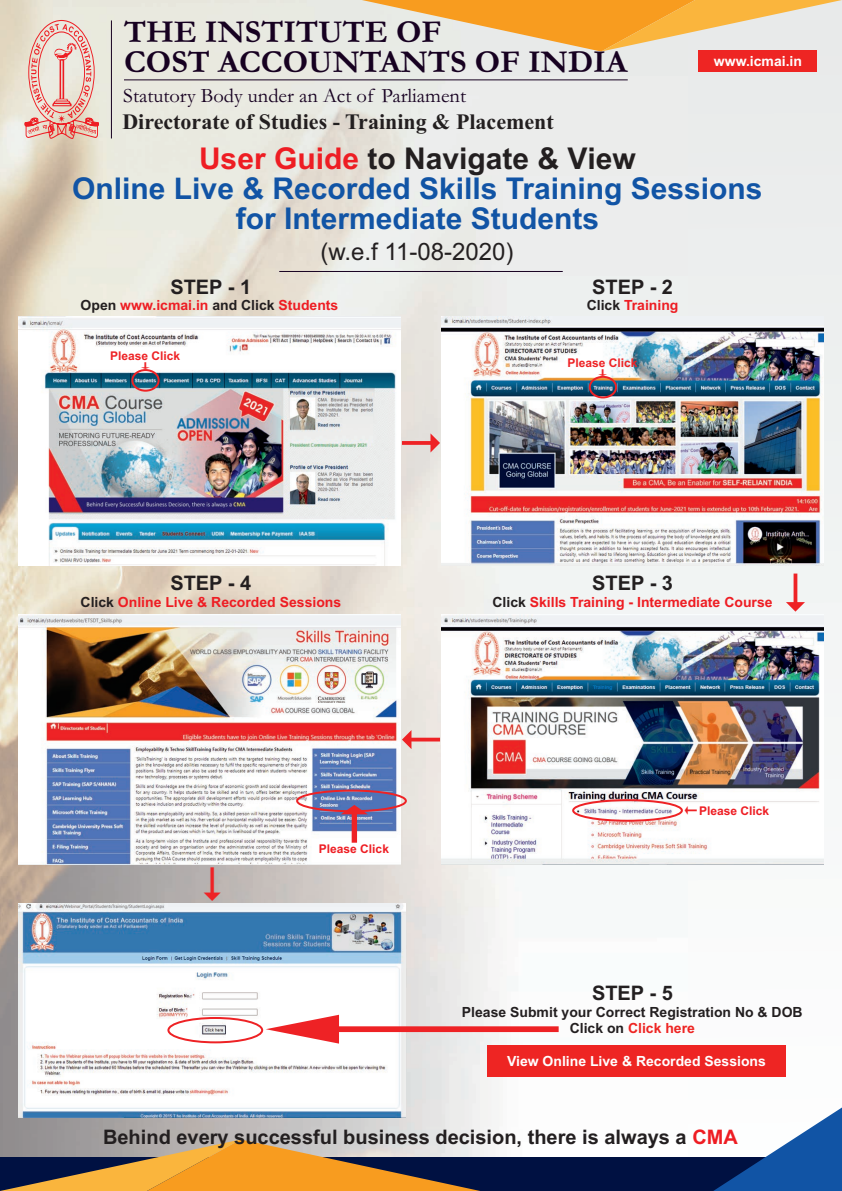
<style>
.page{position:relative;width:842px;height:1191px;background:#fff}
.page>*{position:absolute;margin:0;border:0;box-sizing:border-box;transform-origin:0 0}
.t1{font:700 32.2px/30px "Garamond";color:#170121}
.t2{font:700 30px/30px "Arial";color:#1154a5;text-align:center}
.t3{font:24px "Arial";color:#231f20}
.t4{font:700 22px "Times New Roman";color:#231f20}
.t5{font:20.5px "Garamond";color:#170121}
.t6{font:700 20px "Arial";color:#231f20}
.t7{font:700 14px "Arial";color:#ee1d23}
.t8{font:700 14px/15.6px "Arial";color:#231f20;text-align:center}
.t9{font:700 14px "Arial";color:#fff}
.t10{font:700 12px "Arial";color:#ee2225}
.t11{font:700 12px "Arial";color:#ee1d23}
.s1{color:#ee1d23}
.s2{color:#231f20}
.s3{color:#ee2523}
</style>
<div class="page">
<img style="left:687px;top:52px;width:155px;height:1025px">
<img style="left:0;top:0;width:687px;height:1157px">
<img style="left:442px;top:316px;width:381px;height:250px">
<img style="left:19px;top:903px;width:387px;height:214px">
<div style="left:0;top:1157px;width:842px;height:34px;background:#001142"></div>
<svg style="left:0;top:1139px;width:480px;height:52px"></svg>
<svg style="left:362px;top:0;width:480px;height:52px;background:#f0c687"></svg>
<svg style="left:713px;top:1107px;width:129px;height:84px"></svg>
<img style="left:19px;top:316px;width:381px;height:250px">
<div style="left:131px;top:369px;width:29px;height:23px;border:2px solid #ee2225;border-radius:50%"></div>
<div style="left:589px;top:376px;width:28px;height:22px;border:2px solid #ee2225;border-radius:50%"></div>
<div style="left:167px;top:1017px;width:96px;height:26px;border:2px solid #ee2225;border-radius:50%"></div>
<img style="left:442px;top:615px;width:381px;height:249px">
<div style="left:572px;top:799px;width:111px;height:22px;border:2px solid #ee2225;border-radius:50%"></div>
<img style="left:19px;top:615px;width:381px;height:249px">
<div style="left:296px;top:789px;width:111px;height:23px;border:2px solid #ee2225;border-radius:50%"></div>
<div style="left:487px;top:1045px;width:298px;height:32px;background:#ee2523"></div>
<svg style="left:24px;top:20px;width:75px;height:119px;background:#e9beb4"></svg>
<hr style="left:111px;top:20px;width:1px;height:118px;background:#170121">
<hr style="left:124px;top:80px;width:504px;height:1px;background:#170121">
<hr style="left:279px;top:271px;width:284px;height:1px;background:#170121">
<div style="left:698px;top:51px;width:119px;height:21px;background:#ee2523"></div>
<svg style="left:141px;top:362px;width:9px;height:7px"></svg>
<svg style="left:599px;top:369px;width:8px;height:6px"></svg>
<svg style="left:685px;top:806px;width:12px;height:8px"></svg>
<svg style="left:341px;top:805px;width:27px;height:38px"></svg>
<svg style="left:266px;top:1014px;width:297px;height:29px"></svg>
<svg style="left:401px;top:433px;width:39px;height:19px"></svg>
<svg style="left:402px;top:730px;width:39px;height:19px"></svg>
<svg style="left:786px;top:573px;width:19px;height:38px"></svg>
<svg style="left:204px;top:866px;width:17px;height:34px"></svg>
<h1 class="t1" style="left:124px;top:21px;width:505px">THE INSTITUTE OF<br>COST ACCOUNTANTS OF INDIA</h1>
<h3 class="t5" style="left:123px;top:89px;width:344px">Statutory Body under an Act of Parliament</h3>
<h3 class="t4" style="left:122px;top:114px;width:433px">Directorate of Studies - Training &amp; Placement</h3>
<p class="t9" style="left:714px;top:56px;width:90px">www.icmai.in</p>
<h2 class="t2" style="left:72px;top:146px;width:692px"><span class="s1">User Guide</span> <span class="s2">to Navigate &amp; View<br></span>Online Live &amp; Recorded Skills Training Sessions for Intermediate Students</h2>
<h3 class="t3" style="left:320px;top:242px;width:194px">(w.e.f 11-08-2020)</h3>
<h3 class="t6" style="left:170px;top:279px;width:82px">STEP - 1</h3>
<p class="t7" style="left:81px;top:300px;width:259px"><span class="s2">Open</span> www.icmai.in <span class="s2">and Click</span> Students</p>
<p class="t10" style="left:110px;top:351px;width:72px">Please Click</p>
<h3 class="t6" style="left:592px;top:279px;width:82px">STEP - 2</h3>
<p class="t7" style="left:587px;top:300px;width:93px"><span class="s2">Click</span> Training</p>
<p class="t10" style="left:567px;top:358px;width:72px">Please Click</p>
<h3 class="t6" style="left:170px;top:575px;width:82px">STEP - 4</h3>
<p class="t7" style="left:81px;top:596px;width:262px"><span class="s2">Click</span> Online Live &amp; Recorded Sessions</p>
<h3 class="t6" style="left:592px;top:575px;width:82px">STEP - 3</h3>
<p class="t7" style="left:492px;top:596px;width:282px"><span class="s2">Click</span> Skills Training - Intermediate Course</p>
<p class="t11" style="left:319px;top:844px;width:72px">Please Click</p>
<p class="t11" style="left:699px;top:806px;width:72px">Please Click</p>
<h3 class="t6" style="left:592px;top:985px;width:82px">STEP - 5</h3>
<p class="t8" style="left:462px;top:1005px;width:342px">Please Submit your Correct Registration No &amp; DOB<br>Click on <span class="s3">Click here</span></p>
<p class="t9" style="left:507px;top:1056px;width:260px">View Online Live &amp; Recorded Sessions</p>
<h3 class="t6" style="left:103px;top:1129px;width:636px">Behind every successful business decision, there is always a <span class="s1">CMA</span></h3>
</div>
